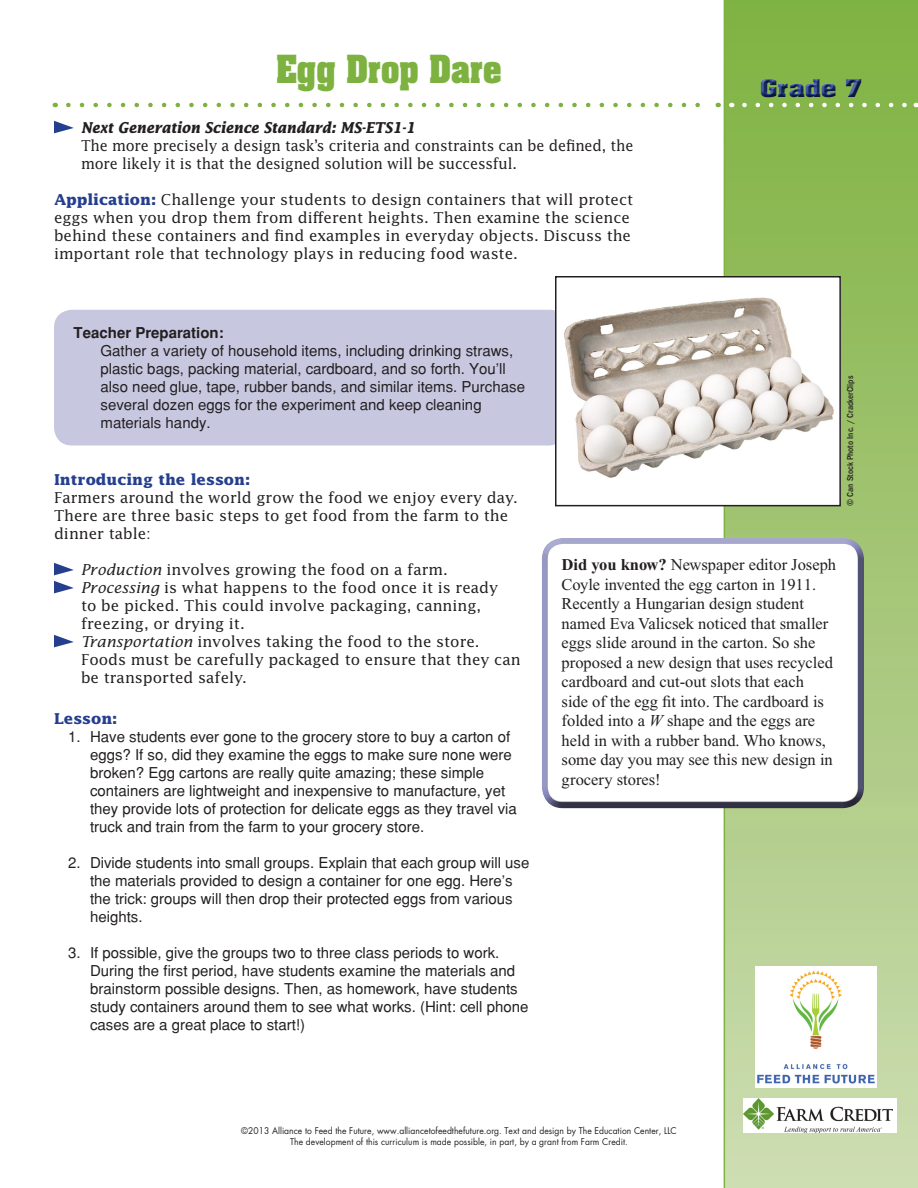
<style>
.page{position:relative;width:918px;height:1188px;background:#fff}
.page>*{position:absolute;margin:0;border:0;box-sizing:border-box;transform-origin:0 0}
.Body_Text{font:700 33px "Aachen";color:#7db241;scale:.9 1}
.t1{font:700 21px "Aachen";color:#253f8e;scale:1.2 1}
.Box_Text{font:16.5px/19.5px "Times New Roman";color:#231f20}
.Numbered_list{font:15px/18px "Helvetica";color:#231f20}
.Body_Text-2{font:15px/18px "Lucida";color:#231f20}
.Body_Text-3{font:15px/18px "Helvetica";color:#231f20}
.Intro{font:15px/18px "Lucida";letter-spacing:-.01em;color:#231f20;scale:.95 1}
.Intro-2{font:italic 700 15px "Lucida";color:#231f20;scale:.9 1}
.Body_Text-4{font:700 15px "Lucida";color:#253f8e}
.Body_Text-5{font:700 15px "Helvetica";color:#231f20}
.t2{font:9px/10.8px "Futura";letter-spacing:.005em;color:#231f20;text-align:center;scale:.95 1}
.Subhead_2_-_Franklin{font:9px "Franklin Got Cd Md ITC";color:#231f20}
.s1{font-weight:700;color:#253f8e}
.s2{font-style:italic}
.s3{font-weight:700}
</style>
<div class="page">
<svg style="left:724px;top:0;width:194px;height:1188px;background:#a3c575"></svg>
<svg style="left:68px;top:103px;width:632px;height:4px"></svg>
<svg style="left:744px;top:103px;width:165px;height:4px"></svg>
<div style="left:743px;top:1098px;width:154px;height:35px;background:#fff"></div>
<img style="left:743px;top:1098px;width:150px;height:35px">
<img style="left:755px;top:966px;width:122px;height:122px">
<div style="left:753px;top:71px;width:116px;height:28px;background:#84b548"></div>
<svg style="left:753px;top:78px;width:116px;height:26px"></svg>
<div style="left:54px;top:310px;width:513px;height:136px;background:#c7c7e0;border-radius:18px"></div>
<svg style="left:54px;top:121px;width:20px;height:12px"></svg>
<svg style="left:54px;top:563px;width:20px;height:12px"></svg>
<svg style="left:54px;top:581px;width:20px;height:12px"></svg>
<svg style="left:54px;top:635px;width:20px;height:12px"></svg>
<svg style="left:542px;top:541px;width:323px;height:269px"></svg>
<div style="left:556px;top:277px;width:284px;height:229px;background:#fff"></div>
<img style="left:564px;top:297px;width:270px;height:181px">
<div style="left:555px;top:276px;width:286px;height:230px;border:2px solid #231f20"></div>
<p class="Body_Text" style="left:276px;top:45px;width:252px">Egg Drop Dare</p>
<p class="Intro-2" style="left:81px;top:119px;width:373px">Next Generation Science Standard: MS-ETS1-1</p>
<p class="Intro" style="left:81px;top:137px;width:583px">The more precisely a design task’s criteria and constraints can be defined, the more likely it is that the designed solution will be successful.</p>
<p class="Body_Text-2" style="left:54px;top:191px;width:581px"><span class="s1">Application:</span> Challenge your students to design containers that will protect eggs when you drop them from different heights. Then examine the science behind these containers and find examples in everyday objects. Discuss the important role that technology plays in reducing food waste.</p>
<h2 class="t1" style="left:760px;top:73px;width:86px">Grade 7</h2>
<p class="Body_Text-5" style="left:74px;top:324px;width:152px">Teacher Preparation:</p>
<p class="Body_Text-3" style="left:101px;top:341px;width:426px">Gather a variety of household items, including drinking straws, plastic bags, packing material, cardboard, and so forth. You’ll also need glue, tape, rubber bands, and similar items. Purchase several dozen eggs for the experiment and keep cleaning materials handy.</p>
<p class="Body_Text-4" style="left:54px;top:471px;width:198px">Introducing the lesson:</p>
<p class="Body_Text-2" style="left:54px;top:489px;width:466px">Farmers around the world grow the food we enjoy every day.<br>There are three basic steps to get food from the farm to the dinner table:</p>
<p class="Body_Text-2" style="left:81px;top:561px;width:368px"><span class="s2">Production</span> involves growing the food on a farm.</p>
<p class="Body_Text-2" style="left:81px;top:579px;width:419px"><span class="s2">Processing</span> is what happens to the food once it is ready to be picked. This could involve packaging, canning, freezing, or drying it.</p>
<p class="Body_Text-2" style="left:81px;top:633px;width:441px"><span class="s2">Transportation</span> involves taking the food to the store.<br>Foods must be carefully packaged to ensure that they can be transported safely.</p>
<p class="Body_Text-4" style="left:54px;top:710px;width:65px">Lesson:</p>
<p class="Numbered_list" style="left:90px;top:728px;width:428px;text-indent:-22px">1. Have students ever gone to the grocery store to buy a carton of eggs? If so, did they examine the eggs to make sure none were broken? Egg cartons are really quite amazing; these simple containers are lightweight and inexpensive to manufacture, yet they provide lots of protection for delicate eggs as they travel via truck and train from the farm to your grocery store.</p>
<p class="Numbered_list" style="left:90px;top:854px;width:441px;text-indent:-22px">2. Divide students into small groups. Explain that each group will use the materials provided to design a container for one egg. Here’s the trick: groups will then drop their protected eggs from various heights.</p>
<p class="Numbered_list" style="left:90px;top:944px;width:440px;text-indent:-22px">3. If possible, give the groups two to three class periods to work.<br>During the first period, have students examine the materials and brainstorm possible designs. Then, as homework, have students study containers around them to see what works. (Hint: cell phone cases are a great place to start!)</p>
<p class="Subhead_2_-_Franklin" style="left:845px;top:506px;width:132px;rotate:-90deg">© Can Stock Photo Inc. / CrackerClips</p>
<p class="Box_Text" style="left:562px;top:555px;width:276px"><span class="s3">Did you know?</span> Newspaper editor Joseph Coyle invented the egg carton in 1911.<br>Recently a Hungarian design student named Eva Valicsek noticed that smaller eggs slide around in the carton. So she proposed a new design that uses recycled cardboard and cut-out slots that each<br>side of the egg fit into. The cardboard is folded into a <span class="s2">W</span> shape and the eggs are held in with a rubber band. Who knows, some day you may see this new design in grocery stores!</p>
<p class="t2" style="left:241px;top:1126px;width:460px">©2013 Alliance to Feed the Future, www.alliancetofeedthefuture.org. Text and design by The Education Center, LLC<br>The development of this curriculum is made possible, in part, by a grant from Farm Credit.</p>
</div>
